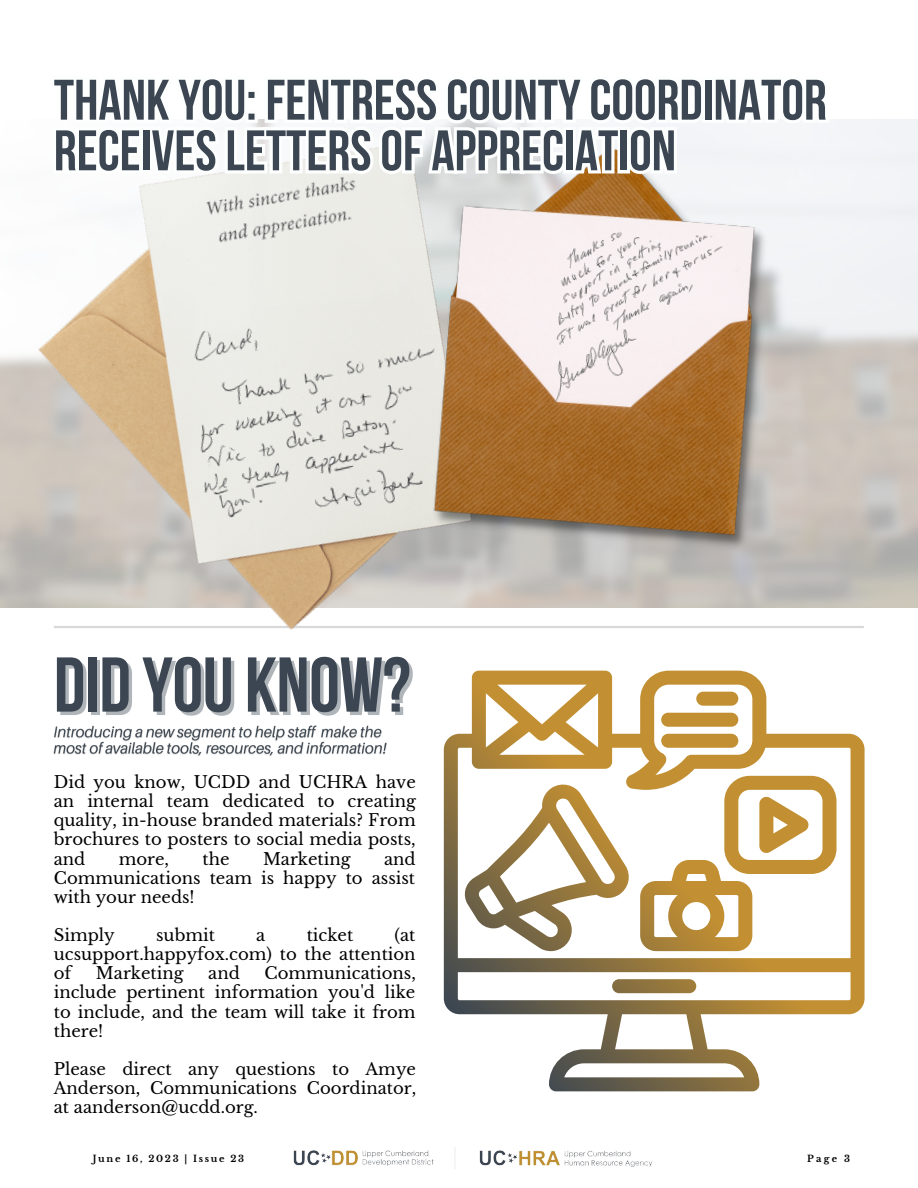
<style>
.page{position:relative;width:918px;height:1188px;background:#fff}
.page>*{position:absolute;margin:0;border:0;box-sizing:border-box;transform-origin:0 0}
.t1{font:700 77.4px "Bebas Neue";letter-spacing:-.005em;color:#3b4652}
.t2{font:700 57px/50.7px "Bebas Neue";color:#3b4652}
.t3{font:16.5px/19.2px "Libre Baskerville";color:#000;text-align:justify}
.t4{font:700 9.3px "Libre Baskerville";letter-spacing:.18em;color:#000}
</style>
<div class="page">
<img style="left:293px;top:1148px;width:360px;height:20px">
<hr style="left:54px;top:626px;width:810px;height:2px;background:#d9d9d9">
<img style="left:0;top:163px;width:642px;height:508px">
<img style="left:141px;top:203px;width:287px;height:346px">
<img style="left:428px;top:152px;width:356px;height:406px">
<img style="left:542px;top:218px;width:195px;height:207px">
<svg style="left:444px;top:671px;width:421px;height:420px"></svg>
<svg style="left:680px;top:119px;width:155px;height:33px"></svg>
<svg style="left:50px;top:119px;width:630px;height:84px"></svg>
<img style="left:53px;top:725px;width:334px;height:31px">
<p class="t2" style="left:54px;top:80px;width:775px">THANK YOU: FENTRESSCOUNTYCOORDINATOR<br>RECEIVESLETTERSOF APPRECIATION</p>
<p class="t1" style="left:54px;top:654px;width:358px">DID YOU KNOW?</p>
<p class="t3" style="left:54px;top:773px;width:364px">Did you know, UCDD and UCHRA have an internal team dedicated to creating quality, in-house branded materials? From brochures to posters to social media posts, and</p>
<p class="t3" style="left:54px;top:849px;width:363px;text-indent:330px">and Communications team is happy to assist with your needs!</p>
<p class="t3" style="left:54px;top:926px;width:63px">Simply</p>
<p class="t3" style="left:156px;top:926px;width:60px">submit</p>
<p class="t3" style="left:256px;top:926px;width:11px">a</p>
<p class="t3" style="left:307px;top:926px;width:48px">ticket</p>
<p class="t3" style="left:119px;top:849px;width:52px">more,</p>
<p class="t3" style="left:203px;top:849px;width:29px">the</p>
<p class="t3" style="left:263px;top:849px;width:89px">Marketing</p>
<p class="t3" style="left:54px;top:926px;width:363px;text-indent:341px">(at ucsupport.happyfox.com) to the attention of</p>
<p class="t3" style="left:96px;top:964px;width:89px">Marketing</p>
<p class="t3" style="left:208px;top:964px;width:33px">and</p>
<p class="t3" style="left:54px;top:964px;width:364px;text-indent:211px">Communications, include pertinent information you'd like to include, and the team will take it from there!</p>
<p class="t3" style="left:54px;top:1060px;width:364px">Please direct any questions to Amye Anderson, Communications Coordinator, at aanderson@ucdd.org.</p>
<p class="t4" style="left:93px;top:1153px;width:153px">June 16, 2023 | Issue 23</p>
<p class="t4" style="left:807px;top:1153px;width:44px">Page 3</p>
</div>
